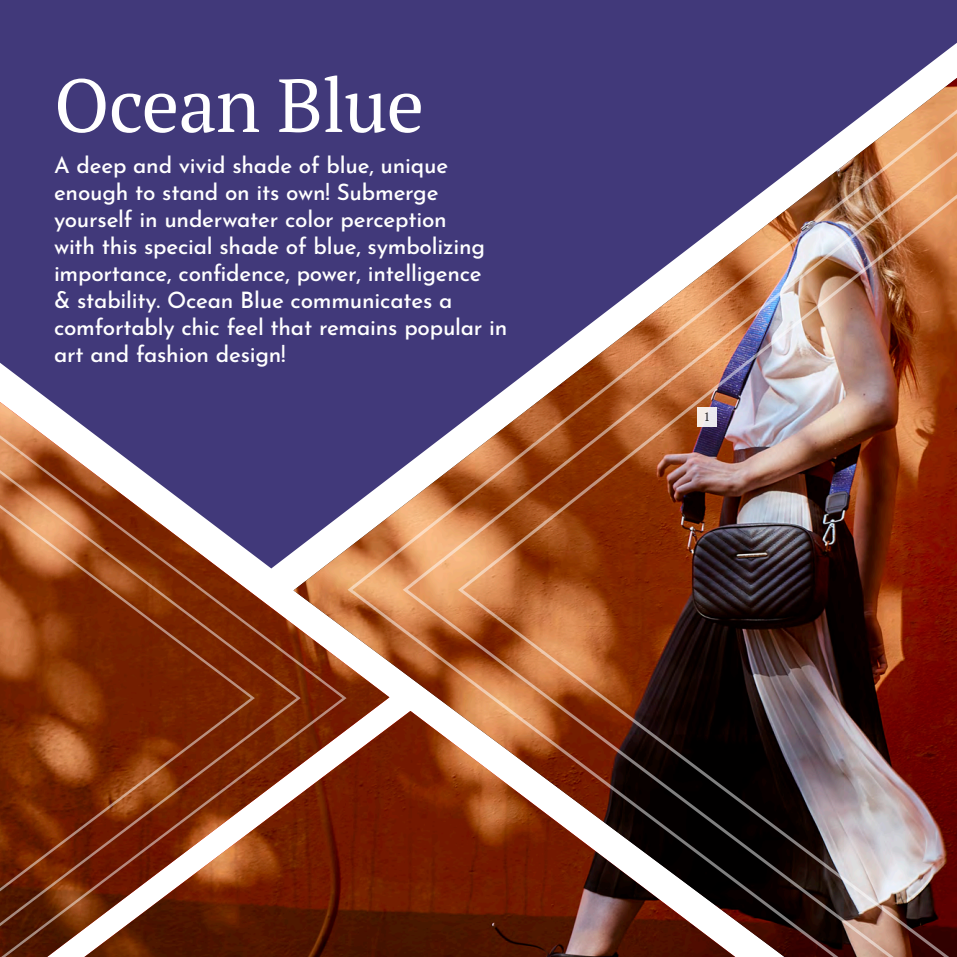
<style>
.page{position:relative;width:957px;height:957px;background:#fff}
.page>*{position:absolute;margin:0;border:0;box-sizing:border-box;transform-origin:0 0}
.t1{font:75px "PT Serif";letter-spacing:-.01em;color:#fff}
.t2{font:500 22.5px/27px "Josefin Sans";letter-spacing:-.01em;color:#fff}
.t3{font:12px "PT Serif";color:#231f20}
</style>
<div class="page">
<div style="left:0;top:0;width:347px;height:402px;background:#41397a"></div>
<div style="left:293px;top:78px;width:54px;height:324px;background:#41397a"></div>
<img style="left:0;top:402px;width:347px;height:309px">
<svg style="left:347px;top:0;width:56px;height:957px;background:#714e62"></svg>
<svg style="left:403px;top:0;width:55px;height:957px;background:#79515e"></svg>
<img style="left:458px;top:0;width:499px;height:957px">
<svg style="left:0;top:426px;width:346px;height:531px"></svg>
<svg style="left:0;top:461px;width:301px;height:474px"></svg>
<svg style="left:0;top:496px;width:255px;height:404px;background:#8d4423"></svg>
<div style="left:697px;top:407px;width:20px;height:19px;background:#edebed"></div>
<p class="t1" style="left:54px;top:57px;width:372px">Ocean Blue</p>
<p class="t2" style="left:54px;top:149px;width:455px">A deep and vivid shade of blue, unique enough to stand on its own! Submerge yourself in underwater color perception<br>with this special shade of blue, symbolizing importance, confidence, power, intelligence<br>&amp; stability. Ocean Blue communicates a comfortably chic feel that remains popular in art and fashion design!</p>
<p class="t3" style="left:703px;top:409px;width:8px">1</p>
</div>
